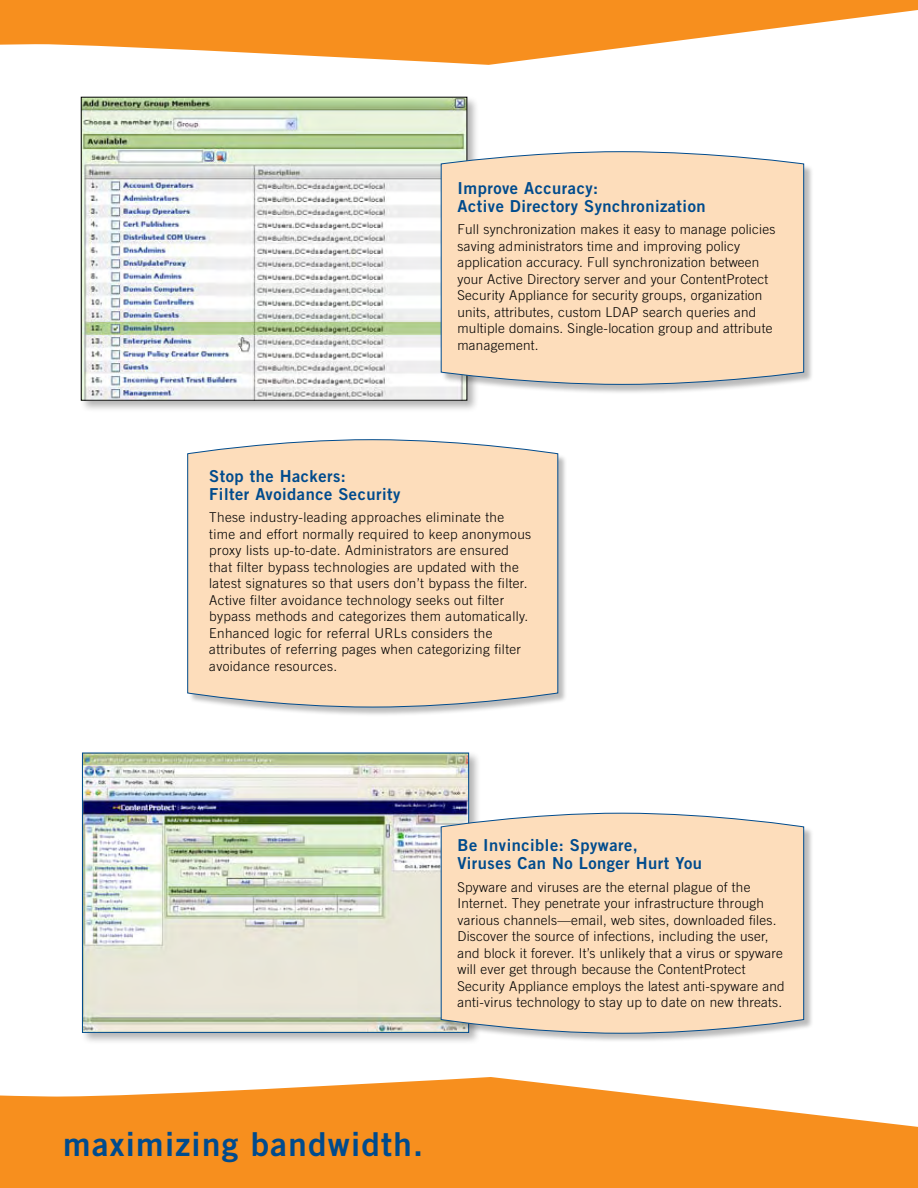
<style>
.page{position:relative;width:918px;height:1188px;background:#fff}
.page>*{position:absolute;margin:0;border:0;box-sizing:border-box;transform-origin:0 0}
.t1{font:33px "Trade Gothic Bold Two";letter-spacing:.04em;color:#004b8d}
.t2{font:16.5px/18px "Trade Gothic Bold Two";letter-spacing:.03em;color:#004b8d}
.t3{font:300 13.5px/16.5px "Trade Gothic";letter-spacing:.02em;color:#000}
</style>
<div class="page">
<div style="left:79px;top:95px;width:407px;height:324px;background:#000;opacity:.3"></div>
<img style="left:83px;top:99px;width:382px;height:299px">
<svg style="left:0;top:0;width:918px;height:65px;fill:#f78f1e"></svg>
<svg style="left:0;top:1077px;width:918px;height:111px;fill:#f78f1e"></svg>
<div style="left:80px;top:751px;width:407px;height:300px;background:#000;opacity:.3"></div>
<img style="left:84px;top:755px;width:383px;height:276px">
<div style="left:442px;top:152px;width:378px;height:249px;background:#000;opacity:.27"></div>
<div style="left:441px;top:151px;width:363px;height:234px;background:#fdddbb"></div>
<div style="left:188px;top:440px;width:386px;height:284px;background:#000;opacity:.27"></div>
<div style="left:187px;top:439px;width:371px;height:268px;background:#fdddbb"></div>
<div style="left:442px;top:814px;width:378px;height:236px;background:#000;opacity:.27"></div>
<div style="left:441px;top:813px;width:363px;height:221px;background:#fdddbb"></div>
<p class="t2" style="left:458px;top:178px;width:250px">Improve Accuracy:<br>Active Directory Synchronization</p>
<p class="t3" style="left:458px;top:221px;width:319px">Full synchronization makes it easy to manage policies saving administrators time and improving policy application accuracy. Full synchronization between your Active Directory server and your ContentProtect Security Appliance for security groups, organization units, attributes, custom LDAP search queries and multiple domains. Single-location group and attribute management.</p>
<p class="t2" style="left:209px;top:467px;width:193px">Stop the Hackers:<br>Filter Avoidance Security</p>
<p class="t3" style="left:209px;top:509px;width:323px">These industry-leading approaches eliminate the time and effort normally required to keep anonymous proxy lists up-to-date. Administrators are ensured that filter bypass technologies are updated with the latest signatures so that users don’t bypass the filter.<br>Active filter avoidance technology seeks out filter bypass methods and categorizes them automatically.<br>Enhanced logic for referral URLs considers the attributes of referring pages when categorizing filter avoidance resources.</p>
<p class="t2" style="left:458px;top:836px;width:246px">Be Invincible: Spyware,<br>Viruses Can No Longer Hurt You</p>
<p class="t3" style="left:458px;top:879px;width:329px">Spyware and viruses are the eternal plague of the Internet. They penetrate your infrastructure through various channels—email, web sites, downloaded files.<br>Discover the source of infections, including the user, and block it forever. It’s unlikely that a virus or spyware will ever get through because the ContentProtect Security Appliance employs the latest anti-spyware and anti-virus technology to stay up to date on new threats.</p>
<h1 class="t1" style="left:63px;top:1124px;width:362px">maximizing bandwidth.</h1>
</div>
